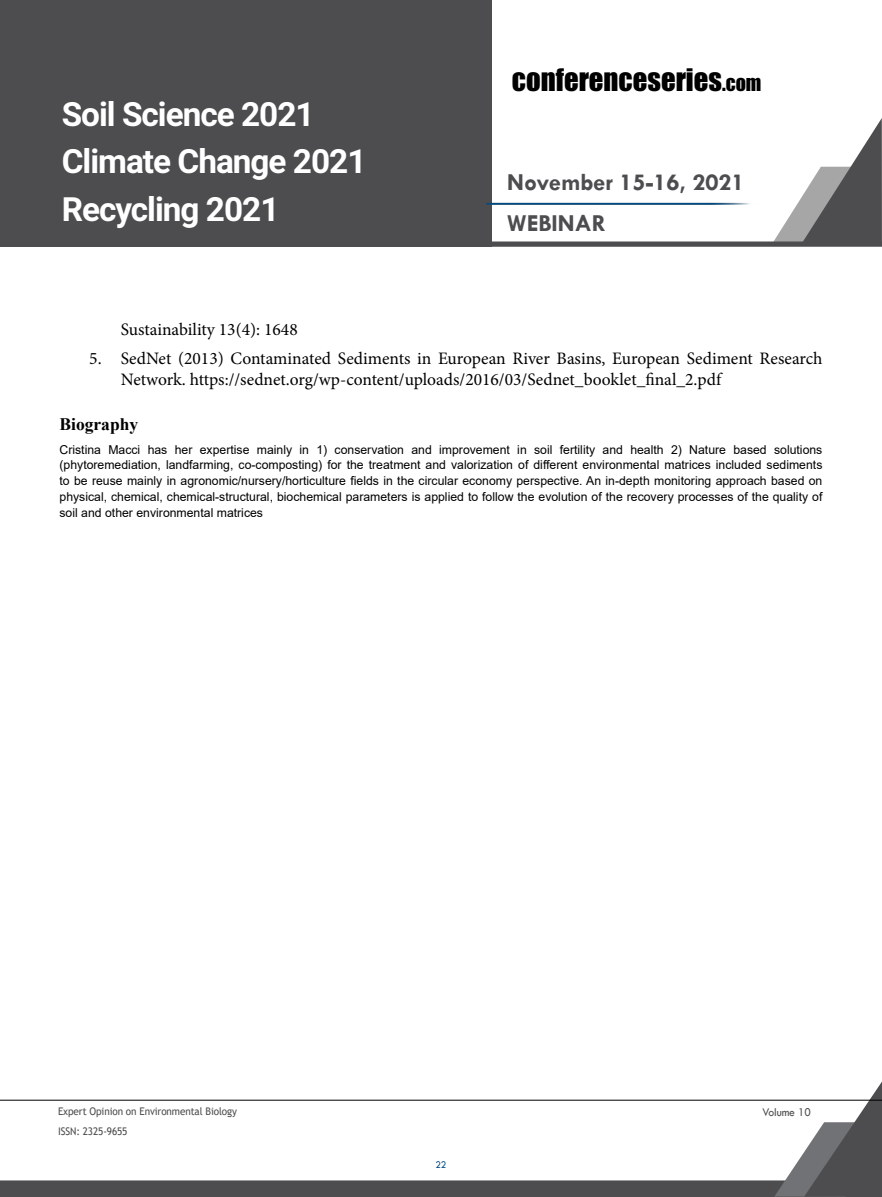
<style>
.page{position:relative;width:882px;height:1197px;background:#fff}
.page>*{position:absolute;margin:0;border:0;box-sizing:border-box;transform-origin:0 0}
.t1{font:700 33.43px/47.4px "Roboto";letter-spacing:-.03em;color:#fff}
.t2{font:28.7px "Impact";color:#000}
.t3{font:700 24.68px/41.1px "Tw Cen";color:#4d4d4f}
.t4{font:17.5px/21px "Minion Pro";color:#000}
.t5{font:700 17.5px "Times New Roman";color:#000}
.t6{font:12.25px/15.8px "Arial";color:#000;text-align:justify}
.t7{font:12.25px "Tw Cen";letter-spacing:-.01em;color:#4d4d4f;scale:.95 1}
.t8{font:10.5px "Trebuchet MS";letter-spacing:-.01em;color:#4d4d4f;scale:.95 1}
.t9{font:10.5px "Tw Cen";color:#004b84;scale:.95 1}
.s1{font-size:20.12px}
</style>
<div class="page">
<div style="left:0;top:0;width:492px;height:247px;background:#4d4d4f"></div>
<svg style="left:492px;top:118px;width:390px;height:129px"></svg>
<svg style="left:0;top:1081px;width:882px;height:116px"></svg>
<hr style="left:0;top:1100px;width:882px;height:1px;background:#000">
<hr style="left:486px;top:203px;width:280px;height:2px;background:#004b84">
<h1 class="t1" style="left:62px;top:89px;width:306px">Soil Science 2021<br>Climate Change 2021<br>Recycling 2021</h1>
<h2 class="t2" style="left:512px;top:57px;width:251px">CONFERENCESERIES<span class="s1">.COM</span></h2>
<h3 class="t3" style="left:507px;top:161px;width:239px">November 15-16, 2021<br>WEBINAR</h3>
<h3 class="t4" style="left:121px;top:319px;width:178px">Sustainability 13(4): 1648</h3>
<h3 class="t4" style="left:121px;top:348px;width:703px;text-indent:-32px">5. SedNet (2013) Contaminated Sediments in European River Basins, European Sediment Research<br>Network. https://sednet.org/wp-content/uploads/2016/03/Sednet_booklet_final_2.pdf</h3>
<h3 class="t5" style="left:60px;top:412px;width:80px">Biography</h3>
<p class="t6" style="left:60px;top:441px;width:764px">Cristina Macci has her expertise mainly in 1) conservation and improvement in soil fertility and health 2) Nature based solutions (phytoremediation, landfarming, co-composting) for the treatment and valorization of different environmental matrices included sediments to be reuse mainly in agronomic/nursery/horticulture fields in the circular economy perspective. An in-depth monitoring approach based on physical, chemical, chemical-structural, biochemical parameters is applied to follow the evolution of the recovery processes of the quality of soil and other environmental matrices</p>
<p class="t8" style="left:58px;top:1105px;width:190px">Expert Opinion on Environmental Biology</p>
<p class="t7" style="left:762px;top:1104px;width:53px">Volume 10</p>
<p class="t8" style="left:58px;top:1125px;width:75px">ISSN: 2325-9655</p>
<p class="t9" style="left:436px;top:1159px;width:13px">22</p>
</div>
